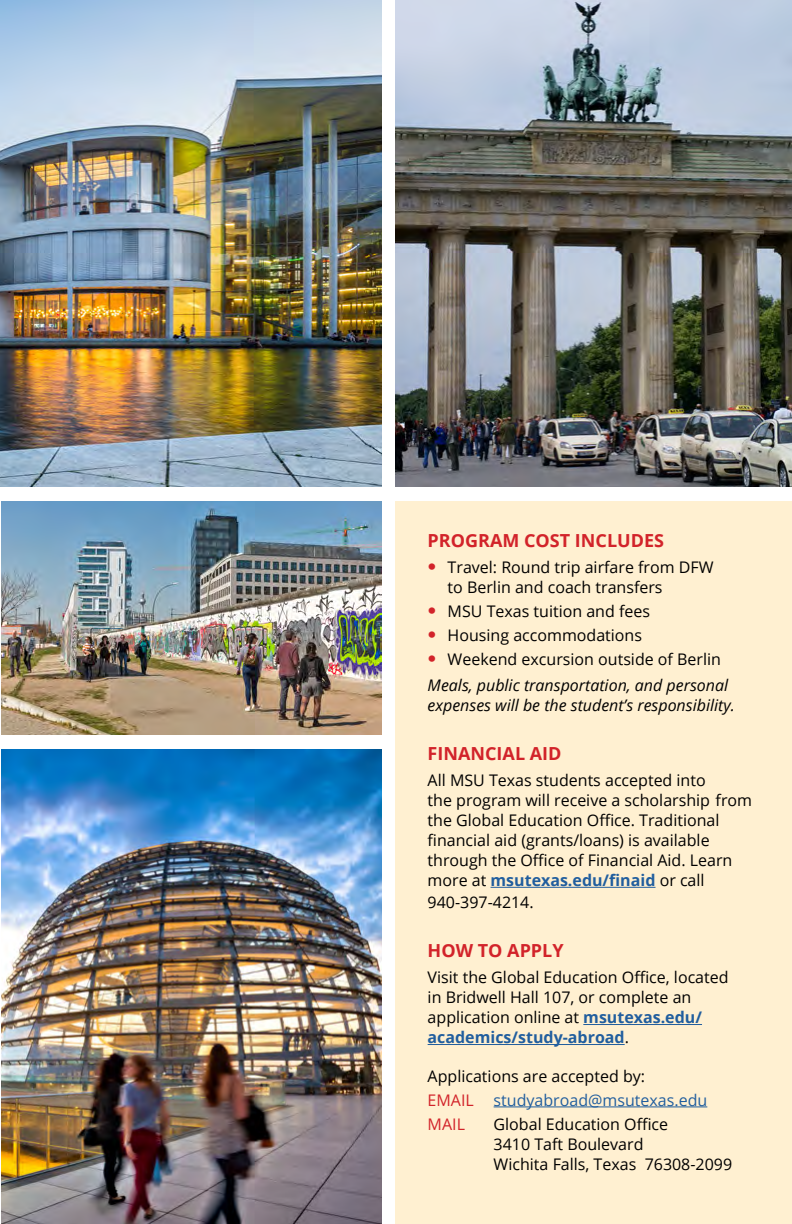
<style>
.page{position:relative;width:792px;height:1224px;background:#fff}
.page>*{position:absolute;margin:0;border:0;box-sizing:border-box;transform-origin:0 0}
.t1{font:700 18px "Open Sans";color:#d2232a}
.t2{font:16px/20px "Open Sans";color:#000}
.t3{font:italic 16px/19.2px "Open Sans";color:#000}
.t4{font:16px "Open Sans";color:#215e9e}
.t5{font:700 16px "Open Sans";color:#215e9e}
.t6{font:16px "Open Sans";color:#d2232a}
.s1{font-family:"Helvetica Neue LT Pro";font-stretch:condensed;font-size:18px;color:#d2232a}
.s2{font-weight:700;color:#215e9e}
.s3{font-weight:400;color:#000}
.s4{color:#d2232a}
</style>
<div class="page">
<img style="left:1px;top:749px;width:380px;height:475px">
<img style="left:396px;top:0;width:396px;height:487px">
<img style="left:1px;top:501px;width:380px;height:234px">
<div style="left:396px;top:501px;width:396px;height:723px;background:#fff0d1"></div>
<img style="left:0;top:0;width:381px;height:487px">
<hr style="left:491px;top:887px;width:165px;height:1px;background:#215e9e">
<hr style="left:583px;top:1024px;width:119px;height:1px;background:#215e9e">
<hr style="left:428px;top:1044px;width:197px;height:1px;background:#215e9e">
<hr style="left:494px;top:1107px;width:213px;height:1px;background:#215e9e">
<p class="t1" style="left:428px;top:528px;width:238px">PROGRAM COST INCLUDES</p>
<p class="t2" style="left:448px;top:557px;width:267px;text-indent:-20px"><span class="s1">•</span> Travel: Round trip airfare from DFW to Berlin and coach transfers</p>
<p class="t2" style="left:428px;top:601px;width:224px"><span class="s1">•</span> MSU Texas tuition and fees</p>
<p class="t2" style="left:428px;top:625px;width:216px"><span class="s1">•</span> Housing accommodations</p>
<p class="t2" style="left:428px;top:649px;width:295px"><span class="s1">•</span> Weekend excursion outside of Berlin</p>
<p class="t3" style="left:428px;top:675px;width:309px">Meals, public transportation, and personal expenses will be the student’s responsibility.</p>
<p class="t1" style="left:428px;top:741px;width:135px">FINANCIAL AID</p>
<p class="t2" style="left:428px;top:770px;width:280px">All MSU Texas students accepted into</p>
<p class="t2" style="left:428px;top:790px;width:326px">the program will receive a scholarship from the Global Education Office. Traditional financial aid (grants/loans) is available through the Office of Financial Aid. Learn more at <span class="s2">msutexas.edu/finaid</span> or call</p>
<p class="t2" style="left:428px;top:891px;width:108px">940-397-4214.</p>
<p class="t1" style="left:428px;top:938px;width:138px">HOW TO APPLY</p>
<p class="t2" style="left:428px;top:967px;width:302px">Visit the Global Education Office, located in Bridwell Hall 107, or complete an application online at <span class="s2">msutexas.edu/</span></p>
<p class="t5" style="left:428px;top:1026px;width:203px">academics/study-abroad<span class="s3">.</span></p>
<p class="t2" style="left:428px;top:1065px;width:219px">Applications are accepted by:</p>
<p class="t4" style="left:428px;top:1089px;width:281px"><span class="s4">EMAIL</span> studyabroad@msutexas.edu</p>
<p class="t6" style="left:428px;top:1113px;width:39px">MAIL</p>
<p class="t2" style="left:494px;top:1113px;width:176px">Global Education Office</p>
<p class="t2" style="left:494px;top:1133px;width:151px">3410 Taft Boulevard</p>
<p class="t2" style="left:494px;top:1153px;width:240px">Wichita Falls, Texas 76308-2099</p>
</div>
